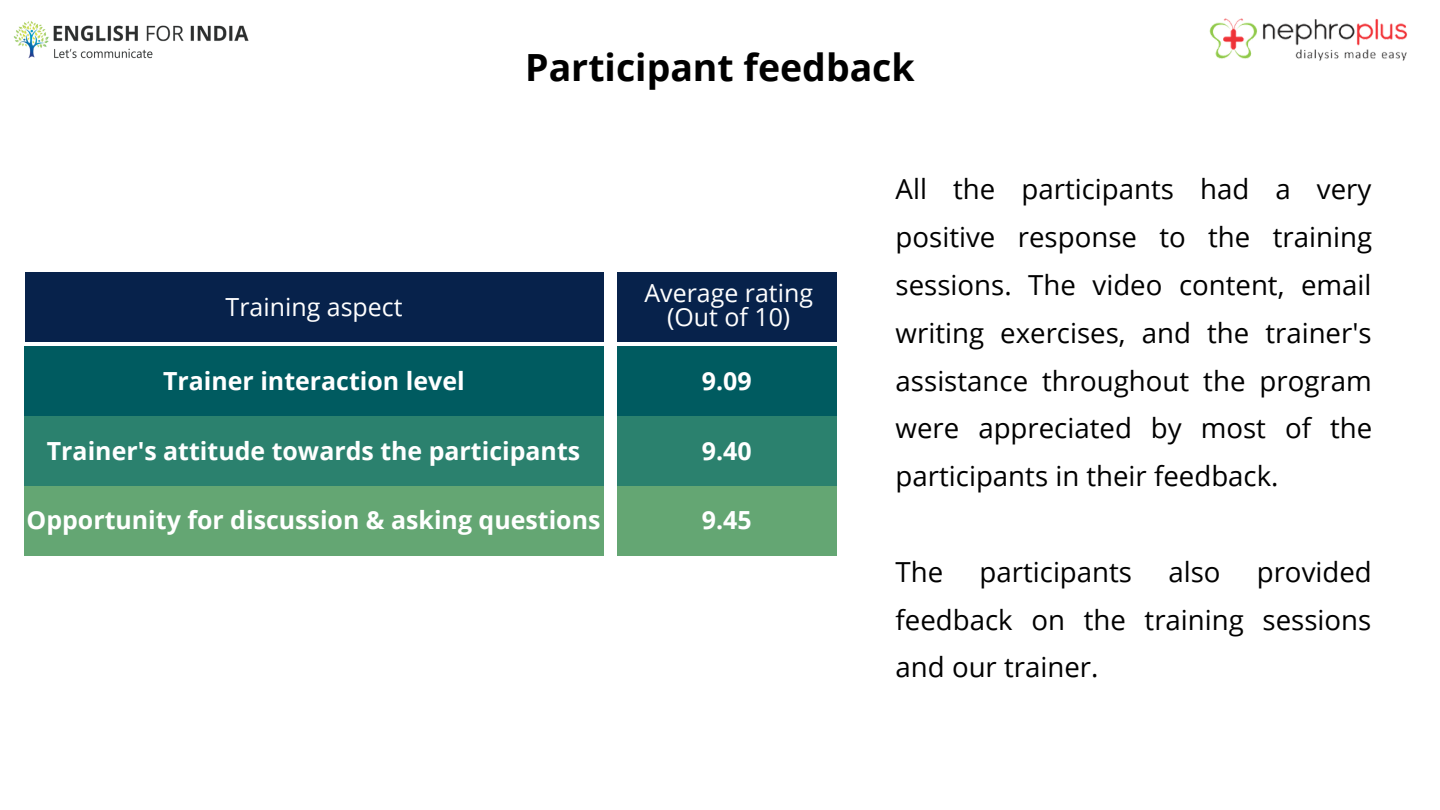
<style>
.page{position:relative;width:1440px;height:810px;background:#fff}
.page>*{position:absolute;margin:0;border:0;box-sizing:border-box;transform-origin:0 0}
.t1{font:700 37.5px "Open Sans";color:#000}
.t2{font:27.62px/47.8px "Open Sans";color:#000;text-align:justify}
.t3{font:700 25px "Open Sans";color:#fff}
.t4{font:25px "Open Sans";color:#fff}
</style>
<div class="page">
<div style="left:25px;top:272px;width:579px;height:70px;background:#07224b"></div>
<div style="left:24px;top:346px;width:579px;height:70px;background:#005b60"></div>
<div style="left:24px;top:416px;width:579px;height:70px;background:#2b816e"></div>
<div style="left:24px;top:486px;width:579px;height:70px;background:#64a673"></div>
<div style="left:617px;top:346px;width:220px;height:70px;background:#005b60"></div>
<div style="left:617px;top:272px;width:220px;height:70px;background:#07224b"></div>
<div style="left:617px;top:416px;width:220px;height:70px;background:#2b816e"></div>
<div style="left:617px;top:486px;width:220px;height:70px;background:#64a673"></div>
<img style="left:13px;top:21px;width:236px;height:38px">
<img style="left:1209px;top:18px;width:199px;height:43px">
<p class="t1" style="left:525px;top:41px;width:391px">Participant feedback</p>
<p class="t4" style="left:226px;top:289px;width:178px">Training aspect</p>
<p class="t3" style="left:163px;top:363px;width:303px">Trainer interaction level</p>
<p class="t3" style="left:47px;top:433px;width:535px">Trainer's attitude towards the participants</p>
<p class="t4" style="left:644px;top:275px;width:170px">Average rating</p>
<p class="t4" style="left:667px;top:300px;width:125px">(Out of 10)</p>
<p class="t3" style="left:702px;top:363px;width:51px">9.09</p>
<p class="t3" style="left:702px;top:433px;width:51px">9.40</p>
<p class="t2" style="left:896px;top:165px;width:478px">All the participants had a very positive response to the training sessions. The video content, email writing exercises, and the trainer's assistance throughout the program were appreciated by most of the participants in their feedback.</p>
<p class="t3" style="left:27px;top:503px;width:575px">Opportunity for discussion &amp; asking questions</p>
<p class="t3" style="left:702px;top:503px;width:51px">9.45</p>
<p class="t2" style="left:896px;top:547px;width:49px">The</p>
<p class="t2" style="left:980px;top:547px;width:154px">participants</p>
<p class="t2" style="left:1168px;top:547px;width:54px">also</p>
<p class="t2" style="left:896px;top:547px;width:478px;text-indent:361px">provided feedback on the training sessions and our trainer.</p>
</div>
